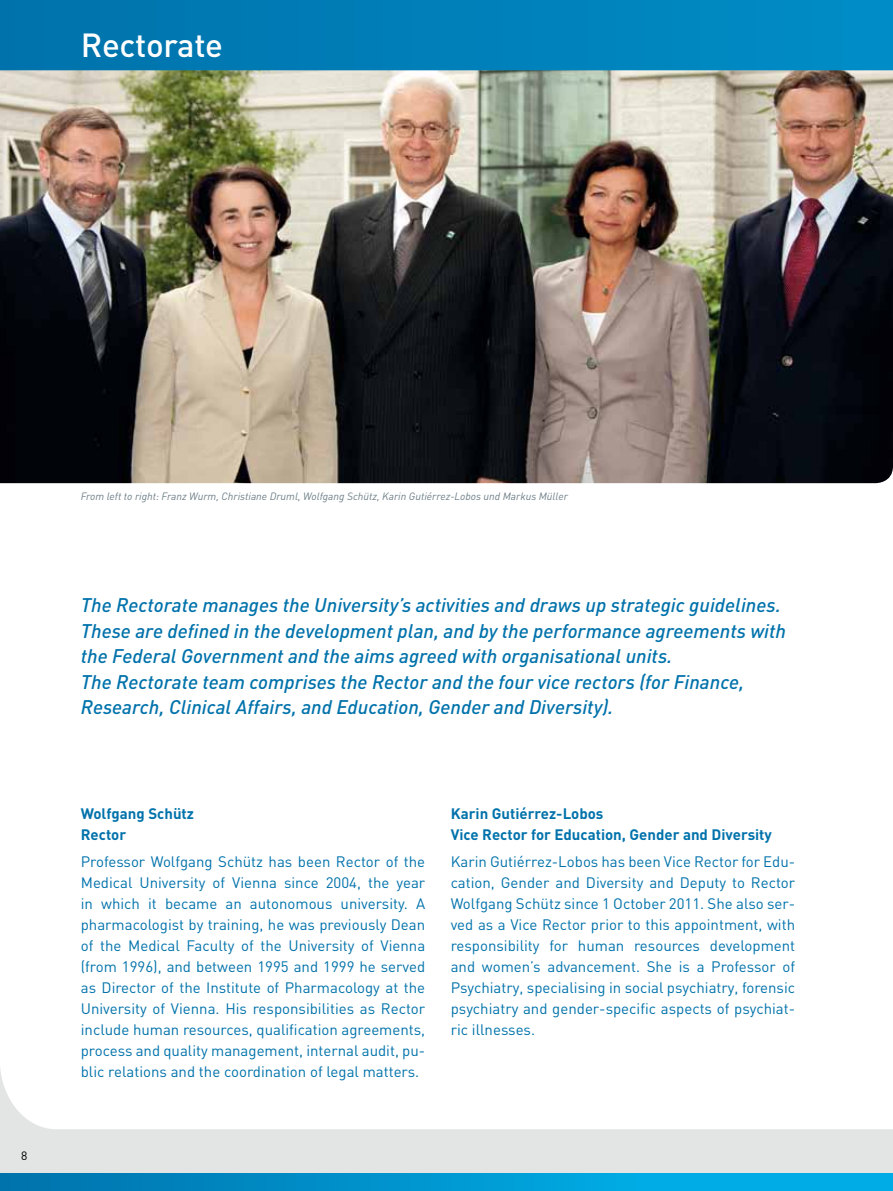
<style>
.page{position:relative;width:893px;height:1191px;background:#fff}
.page>*{position:absolute;margin:0;border:0;box-sizing:border-box;transform-origin:0 0}
.t1{font:500 33px "DIN";letter-spacing:-.01em;color:#fff}
.t2{font:italic 500 19.5px/25.5px "DIN";color:#0072ab}
.t3{font:15px/21px "DIN";color:#0072ab;text-align:justify}
.t4{font:700 15px/21px "DIN";color:#0072ab}
.t5{font:12px "DIN";color:#000}
.t6{font:italic 10.5px "DIN";color:#6b7d86}
</style>
<div class="page">
<img style="left:0;top:70px;width:893px;height:413px">
<svg style="left:0;top:1069px;width:893px;height:105px"></svg>
<div style="left:0;top:1174px;width:893px;height:17px;background:linear-gradient(to right,#0076af,#00b8f1)"></div>
<svg style="left:0;top:0;width:893px;height:70px;background:#007fb8"></svg>
<h1 class="t1" style="left:81px;top:24px;width:144px">Rectorate</h1>
<p class="t5" style="left:21px;top:1148px;width:8px">8</p>
<p class="t6" style="left:81px;top:489px;width:489px">From left to right: Franz Wurm, Christiane Druml, Wolfgang Schütz, Karin Gutiérrez-Lobos und Markus Müller</p>
<p class="t2" style="left:81px;top:592px;width:707px">The Rectorate manages the University’s activities and draws up strategic guidelines.<br>These are defined in the development plan, and by the performance agreements with the Federal Government and the aims agreed with organisational units.<br>The Rectorate team comprises the Rector and the four vice rectors (for Finance, Research, Clinical Affairs, and Education, Gender and Diversity).</p>
<p class="t4" style="left:81px;top:802px;width:115px">Wolfgang Schütz<br>Rector</p>
<p class="t3" style="left:81px;top:851px;width:346px">Professor Wolfgang Schütz has been Rector of the Medical University of Vienna since 2004, the year in which it became an autonomous university. A pharmacologist by training, he was previously Dean of the Medical Faculty of the University of Vienna (from 1996), and between 1995 and 1999 he served as Director of the Institute of Pharmacology at the University of Vienna. His responsibilities as Rector include human resources, qualification agreements, process and quality management, internal audit, pu&shy;blic relations and the coordination of legal matters.</p>
<p class="t4" style="left:451px;top:802px;width:323px">Karin Gutiérrez-Lobos<br>Vice Rector for Education, Gender and Diversity</p>
<p class="t3" style="left:451px;top:851px;width:346px">Karin Gutiérrez-Lobos has been Vice Rector for Edu&shy;cation, Gender and Diversity and Deputy to Rector Wolfgang Schütz since 1 October 2011. She also ser&shy;ved as a Vice Rector prior to this appointment, with responsibility for human resources development and women’s advancement. She is a Professor of Psychiatry, specialising in social psychiatry, forensic psychiatry and gender-specific aspects of psychiat&shy;ric illnesses.</p>
</div>
